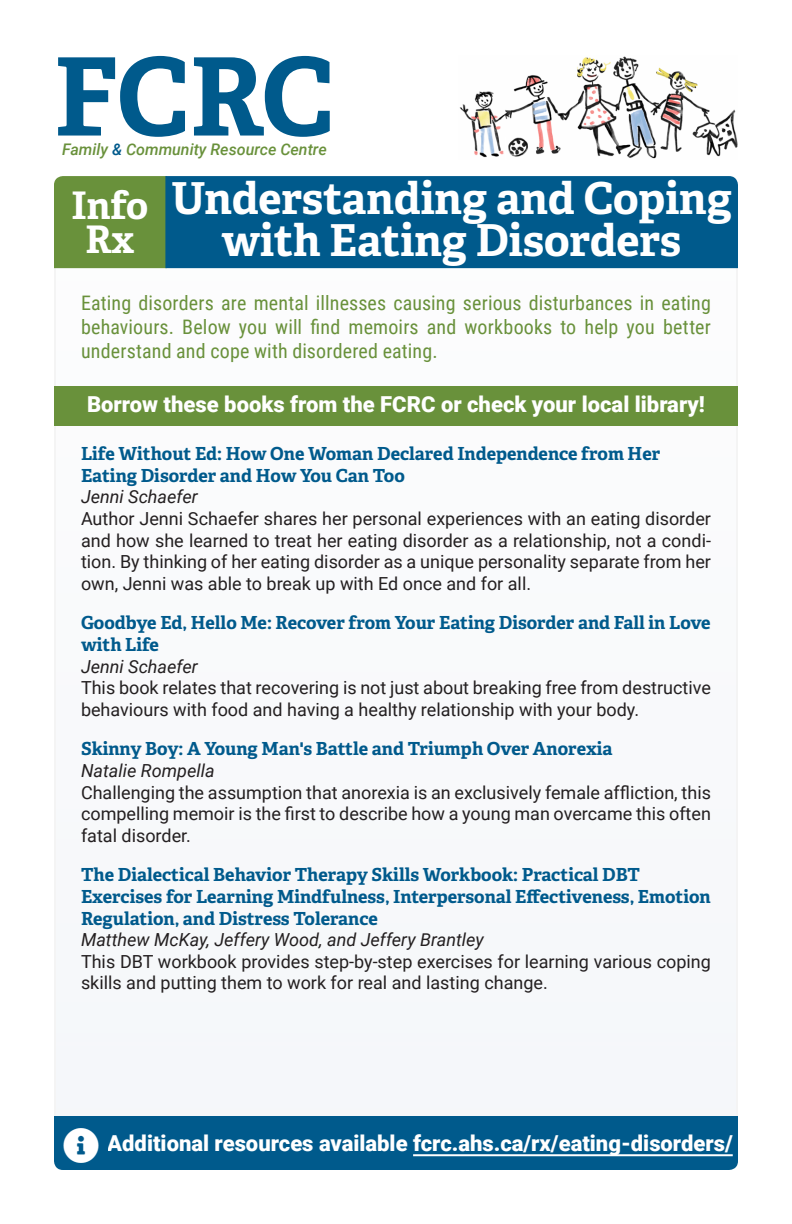
<style>
.page{position:relative;width:792px;height:1224px;background:#fff}
.page>*{position:absolute;margin:0;border:0;box-sizing:border-box;transform-origin:0 0}
.FCRC_Logo{font:700 108px "Adelle Basic";color:#005a8c}
.Rx_Title_Two_Lines{font:700 44px/42px "Adelle Basic";color:#fff;text-align:center}
.INFO_Rx{font:700 38px "Adelle Basic";color:#fff}
.Web_Resources{font:900 22px "Roboto";color:#fff}
.Borrow_These{font:900 22px "Roboto";color:#fff}
.RX_Intro{font:20px/24px "Roboto Condensed";letter-spacing:.01em;color:#69913b;text-align:justify}
.Description{font:18px/21.6px "Roboto";color:#231f20;text-align:justify}
.Resource_Title{font:700 18px/21.6px "Adelle Basic";color:#005a8c}
.Author{font:italic 18px "Roboto";color:#231f20}
.FCRC_Tagline{font:italic 500 16px "Roboto";color:#69913b}
.s1{color:#005a8c}
</style>
<div class="page">
<img style="left:459px;top:56px;width:279px;height:103px">
<div style="left:55px;top:253px;width:682px;height:899px;background:#f8f9fb"></div>
<div style="left:54px;top:176px;width:111px;height:92px;background:#69913b"></div>
<div style="left:165px;top:176px;width:573px;height:92px;background:#005a8c"></div>
<div style="left:54px;top:386px;width:684px;height:40px;background:#69913b"></div>
<div style="left:54px;top:1116px;width:684px;height:54px;background:#005a8c"></div>
<p class="FCRC_Logo" style="left:54px;top:28px;width:282px">FCRC</p>
<p class="FCRC_Tagline" style="left:62px;top:138px;width:266px">Family <span class="s1">&amp;</span> Community Resource Centre</p>
<p class="Rx_Title_Two_Lines" style="left:171px;top:177px;width:562px">Understanding and Coping with Eating Disorders</p>
<p class="RX_Intro" style="left:81px;top:290px;width:632px">Eating disorders are mental illnesses causing serious disturbances in eating behaviours. Below you will find memoirs and workbooks to help you better understand and cope with disordered eating.</p>
<p class="Borrow_These" style="left:87px;top:388px;width:619px">Borrow these books from the FCRC or check your local library!</p>
<p class="Resource_Title" style="left:81px;top:443px;width:581px">Life Without Ed: How One Woman Declared Independence from Her<br>Eating Disorder and How You Can Too</p>
<p class="Author" style="left:81px;top:484px;width:118px">Jenni Schaefer</p>
<p class="Description" style="left:81px;top:507px;width:632px">Author Jenni Schaefer shares her personal experiences with an eating disorder and how she learned to treat her eating disorder as a relationship, not a condi&shy;tion. By thinking of her eating disorder as a unique personality separate from her own, Jenni was able to break up with Ed once and for all.</p>
<p class="Resource_Title" style="left:81px;top:612px;width:631px">Goodbye Ed, Hello Me: Recover from Your Eating Disorder and Fall in Love with Life</p>
<p class="Author" style="left:81px;top:654px;width:118px">Jenni Schaefer</p>
<p class="Description" style="left:81px;top:676px;width:632px">This book relates that recovering is not just about breaking free from destructive behaviours with food and having a healthy relationship with your body.</p>
<p class="Resource_Title" style="left:81px;top:738px;width:533px">Skinny Boy: A Young Man's Battle and Triumph Over Anorexia</p>
<p class="Author" style="left:81px;top:758px;width:135px">Natalie Rompella</p>
<p class="Description" style="left:81px;top:781px;width:632px">Challenging the assumption that anorexia is an exclusively female affliction, this compelling memoir is the first to describe how a young man overcame this often fatal disorder.</p>
<p class="Resource_Title" style="left:81px;top:864px;width:631px">The Dialectical Behavior Therapy Skills Workbook: Practical DBT<br>Exercises for Learning Mindfulness, Interpersonal Effectiveness, Emotion<br>Regulation, and Distress Tolerance</p>
<p class="Author" style="left:81px;top:927px;width:404px">Matthew McKay, Jeffery Wood, and Jeffery Brantley</p>
<p class="Description" style="left:81px;top:950px;width:631px">This DBT workbook provides step-by-step exercises for learning various coping skills and putting them to work for real and lasting change.</p>
<p class="INFO_Rx" style="left:72px;top:182px;width:78px">Info</p>
<p class="INFO_Rx" style="left:85px;top:216px;width:51px">Rx</p>
<p class="Web_Resources" style="left:107px;top:1128px;width:627px">Additional resources available fcrc.ahs.ca/rx/eating-disorders/</p>
</div>
